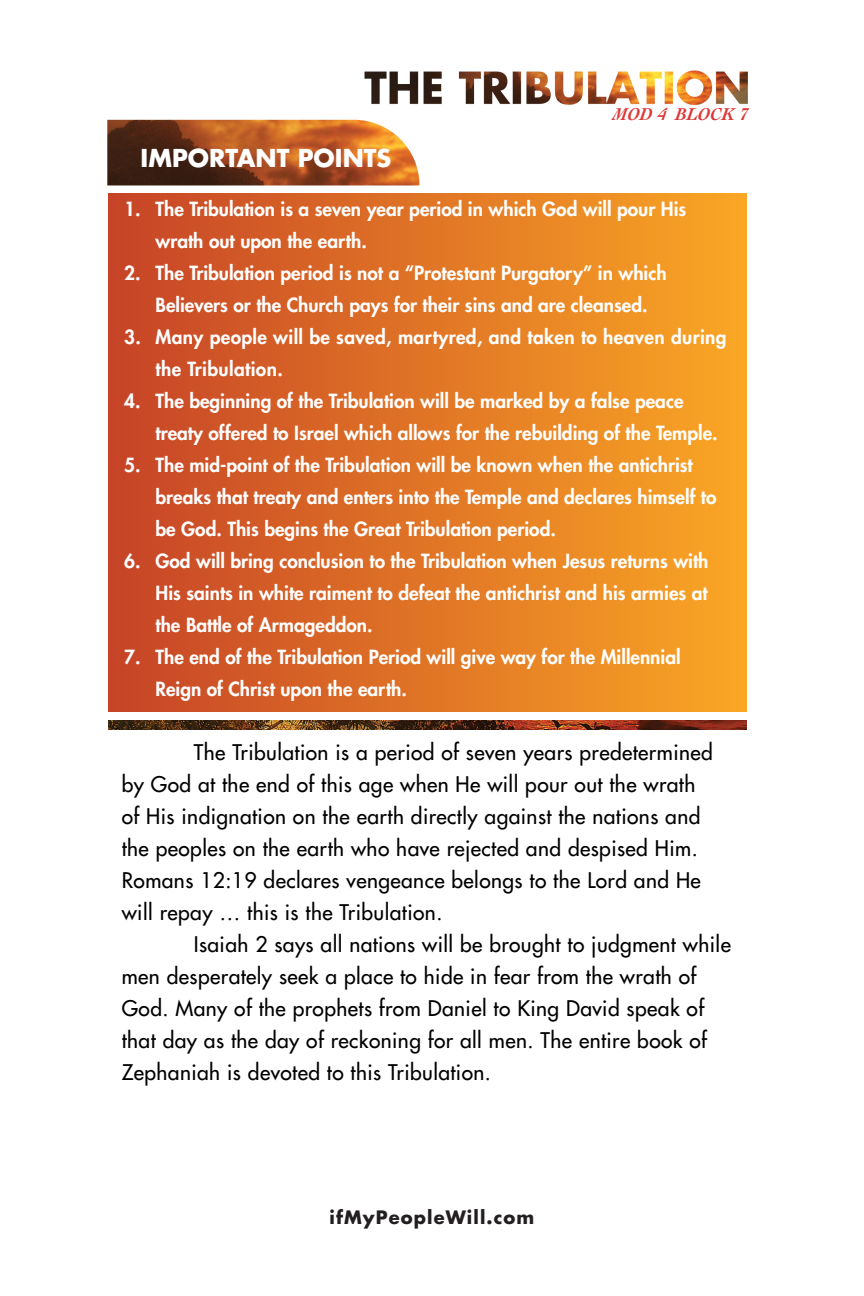
<style>
.page{position:relative;width:864px;height:1296px;background:#fff}
.page>*{position:absolute;margin:0;border:0;box-sizing:border-box;transform-origin:0 0}
.t1{font:700 24px "Futura Std";color:#fff}
.t2{font:500 21px/32px "Futura Std";letter-spacing:.02em;color:#000}
.t3{font:800 19px/32px "Futura Std";color:#fff}
.t4{font:800 19px/32px "Futura Std";letter-spacing:.02em;color:#fff}
.t5{font:700 18px "Futura Std";letter-spacing:.06em;color:#231f20}
.t6{font:italic 700 18px "Cochin";color:#dd3837}
</style>
<div class="page">
<img style="left:107px;top:120px;width:313px;height:65px">
<img style="left:108px;top:721px;width:639px;height:9px">
<div style="left:108px;top:193px;width:639px;height:519px;background:linear-gradient(to right,#c64327,#faa725)"></div>
<img style="left:216px;top:70px;width:532px;height:50px">
<p class="t6" style="left:613px;top:102px;width:136px">MOD 4 BLOCK 7</p>
<p class="t1" style="left:141px;top:142px;width:252px">IMPORTANT POINTS</p>
<p class="t3" style="left:156px;top:193px;width:532px;text-indent:-32px">1. The Tribulation is a seven year period in which God will pour His wrath out upon the earth.</p>
<p class="t3" style="left:156px;top:257px;width:513px;text-indent:-32px">2. The Tribulation period is not a “Protestant Purgatory” in which<br>Believers or the Church pays for their sins and are cleansed.</p>
<p class="t4" style="left:156px;top:321px;width:573px;text-indent:-32px">3. Many people will be saved, martyred, and taken to heaven during the Tribulation.</p>
<p class="t3" style="left:156px;top:385px;width:564px;text-indent:-32px">4. The beginning of the Tribulation will be marked by a false peace treaty offered to Israel which allows for the rebuilding of the Temple.</p>
<p class="t3" style="left:156px;top:449px;width:563px;text-indent:-32px">5. The mid-point of the Tribulation will be known when the antichrist breaks that treaty and enters into the Temple and declares himself to be God. This begins the Great Tribulation period.</p>
<p class="t3" style="left:156px;top:545px;width:555px;text-align:justify;text-indent:-32px">6. God will bring conclusion to the Tribulation when Jesus returns with His saints in white raiment to defeat the antichrist and his armies at the Battle of Armageddon.</p>
<p class="t3" style="left:156px;top:641px;width:527px;text-indent:-32px">7. The end of the Tribulation Period will give way for the Millennial<br>Reign of Christ upon the earth.</p>
<p class="t2" style="left:122px;top:736px;width:593px;text-indent:72px">The Tribulation is a period of seven years predetermined by God at the end of this age when He will pour out the wrath of His indignation on the earth directly against the nations and the peoples on the earth who have rejected and despised Him.<br>Romans 12:19 declares vengeance belongs to the Lord and He will repay … this is the Tribulation.</p>
<p class="t2" style="left:122px;top:928px;width:611px;text-indent:72px">Isaiah 2 says all nations will be brought to judgment while men desperately seek a place to hide in fear from the wrath of God. Many of the prophets from Daniel to King David speak of that day as the day of reckoning for all men. The entire book of Zephaniah is devoted to this Tribulation.</p>
<p class="t5" style="left:330px;top:1205px;width:206px">ifMyPeopleWill.com</p>
</div>
